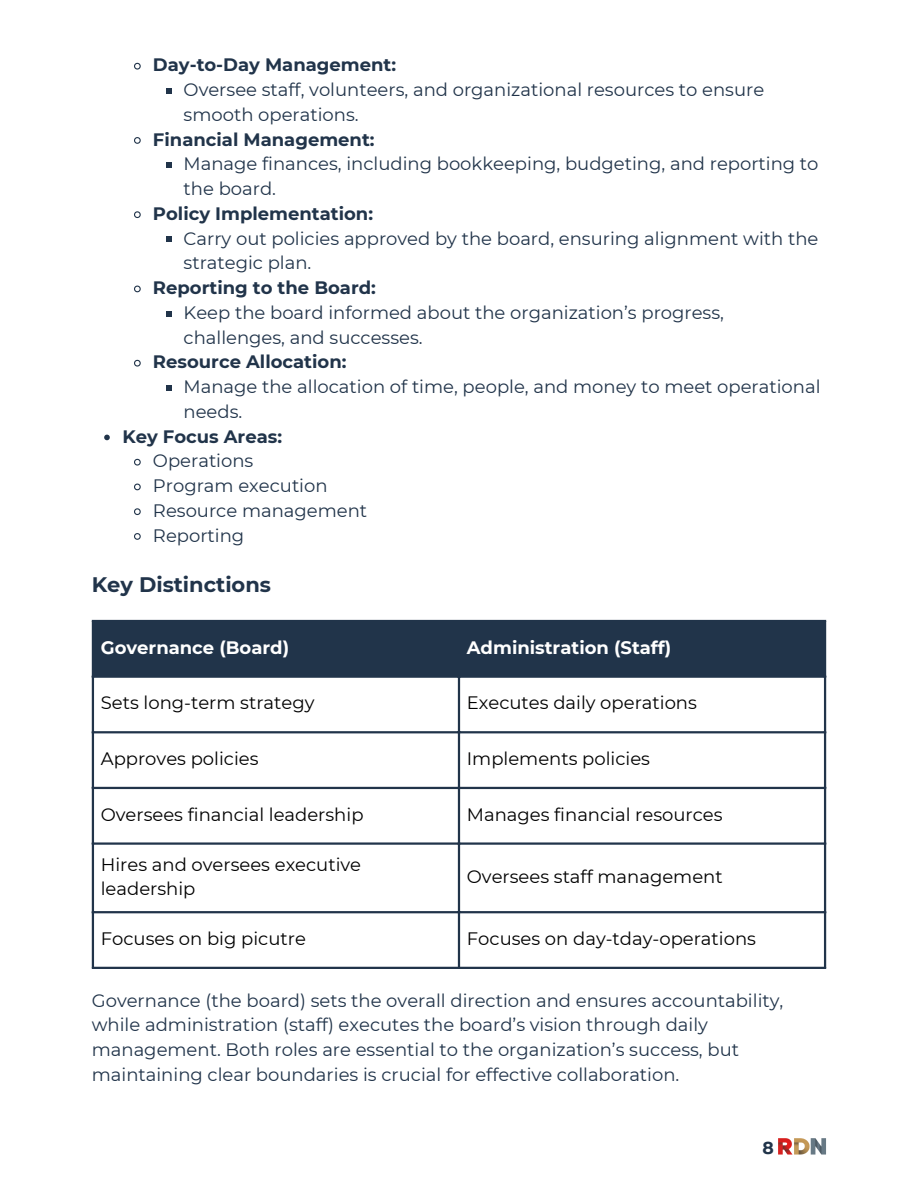
<style>
.page{position:relative;width:918px;height:1188px;background:#fff}
.page>*{position:absolute;margin:0;border:0;box-sizing:border-box;transform-origin:0 0}
.t1{font:700 21px "Montserrat";color:#21344a}
.t2{font:18px/24.8px "Montserrat";color:#21344a}
.t3{font:18px/24.8px "Montserrat";color:#000}
.t4{font:700 18px "Montserrat";color:#21344a}
.t5{font:700 18px "Montserrat";color:#fff}
.t6{font:700 17.25px "Montserrat";color:#21344a}
</style>
<div class="page">
<div style="left:94px;top:622px;width:730px;height:54px;background:#21344a"></div>
<hr style="left:92px;top:622px;width:2px;height:345px;background:#21344a">
<hr style="left:458px;top:622px;width:2px;height:345px;background:#21344a">
<hr style="left:824px;top:622px;width:2px;height:345px;background:#21344a">
<hr style="left:92px;top:620px;width:734px;height:2px;background:#21344a">
<hr style="left:92px;top:676px;width:734px;height:2px;background:#21344a">
<hr style="left:92px;top:731px;width:734px;height:2px;background:#21344a">
<hr style="left:92px;top:787px;width:734px;height:2px;background:#21344a">
<hr style="left:92px;top:842px;width:734px;height:3px;background:#21344a">
<hr style="left:92px;top:911px;width:734px;height:2px;background:#21344a">
<hr style="left:92px;top:967px;width:734px;height:2px;background:#21344a">
<svg style="left:134px;top:62px;width:7px;height:8px"></svg>
<svg style="left:166px;top:88px;width:6px;height:6px"></svg>
<svg style="left:134px;top:137px;width:7px;height:7px"></svg>
<svg style="left:166px;top:162px;width:6px;height:6px"></svg>
<svg style="left:134px;top:211px;width:7px;height:8px"></svg>
<svg style="left:166px;top:237px;width:6px;height:5px"></svg>
<svg style="left:134px;top:285px;width:7px;height:8px"></svg>
<svg style="left:166px;top:311px;width:6px;height:6px"></svg>
<svg style="left:134px;top:359px;width:7px;height:8px"></svg>
<svg style="left:166px;top:385px;width:6px;height:6px"></svg>
<svg style="left:104px;top:435px;width:6px;height:5px"></svg>
<svg style="left:134px;top:458px;width:7px;height:8px"></svg>
<svg style="left:134px;top:483px;width:7px;height:8px"></svg>
<svg style="left:134px;top:508px;width:7px;height:8px"></svg>
<svg style="left:134px;top:533px;width:7px;height:7px"></svg>
<img style="left:778px;top:1138px;width:48px;height:17px">
<p class="t4" style="left:153px;top:54px;width:245px">Day-to-Day Management:</p>
<p class="t2" style="left:184px;top:77px;width:582px">Oversee staff, volunteers, and organizational resources to ensure smooth operations.</p>
<p class="t4" style="left:153px;top:128px;width:223px">Financial Management:</p>
<h1 class="t2" style="left:184px;top:151px;width:636px">Manage finances, including bookkeeping, budgeting, and reporting to the board.</h1>
<p class="t4" style="left:153px;top:202px;width:222px">Policy Implementation:</p>
<p class="t2" style="left:184px;top:226px;width:636px">Carry out policies approved by the board, ensuring alignment with the strategic plan.</p>
<p class="t4" style="left:153px;top:277px;width:224px">Reporting to the Board:</p>
<p class="t2" style="left:184px;top:300px;width:542px">Keep the board informed about the organization’s progress, challenges, and successes.</p>
<p class="t4" style="left:153px;top:351px;width:195px">Resource Allocation:</p>
<p class="t2" style="left:184px;top:374px;width:638px">Manage the allocation of time, people, and money to meet operational needs.</p>
<p class="t4" style="left:122px;top:425px;width:161px">Key Focus Areas:</p>
<p class="t2" style="left:153px;top:448px;width:102px">Operations</p>
<p class="t2" style="left:153px;top:473px;width:176px">Program execution</p>
<p class="t2" style="left:153px;top:498px;width:216px">Resource management</p>
<p class="t2" style="left:153px;top:523px;width:93px">Reporting</p>
<p class="t1" style="left:92px;top:571px;width:181px">Key Distinctions</p>
<p class="t5" style="left:101px;top:636px;width:190px">Governance (Board)</p>
<p class="t5" style="left:467px;top:636px;width:206px">Administration (Staff)</p>
<p class="t3" style="left:101px;top:690px;width:215px">Sets long-term strategy</p>
<p class="t3" style="left:467px;top:690px;width:232px">Executes daily operations</p>
<p class="t3" style="left:101px;top:746px;width:159px">Approves policies</p>
<p class="t3" style="left:467px;top:746px;width:185px">Implements policies</p>
<p class="t3" style="left:101px;top:802px;width:264px">Oversees financial leadership</p>
<p class="t3" style="left:467px;top:802px;width:257px">Manages financial resources</p>
<p class="t3" style="left:101px;top:852px;width:262px">Hires and oversees executive leadership</p>
<p class="t3" style="left:467px;top:864px;width:257px">Oversees staff management</p>
<p class="t3" style="left:101px;top:926px;width:207px">Focuses on big picutre</p>
<p class="t3" style="left:467px;top:926px;width:291px">Focuses on day-tday-operations</p>
<p class="t2" style="left:92px;top:988px;width:693px">Governance (the board) sets the overall direction and ensures accountability, while administration (staff) executes the board’s vision through daily management. Both roles are essential to the organization’s success, but maintaining clear boundaries is crucial for effective collaboration.</p>
<p class="t6" style="left:762px;top:1138px;width:13px">8</p>
</div>
